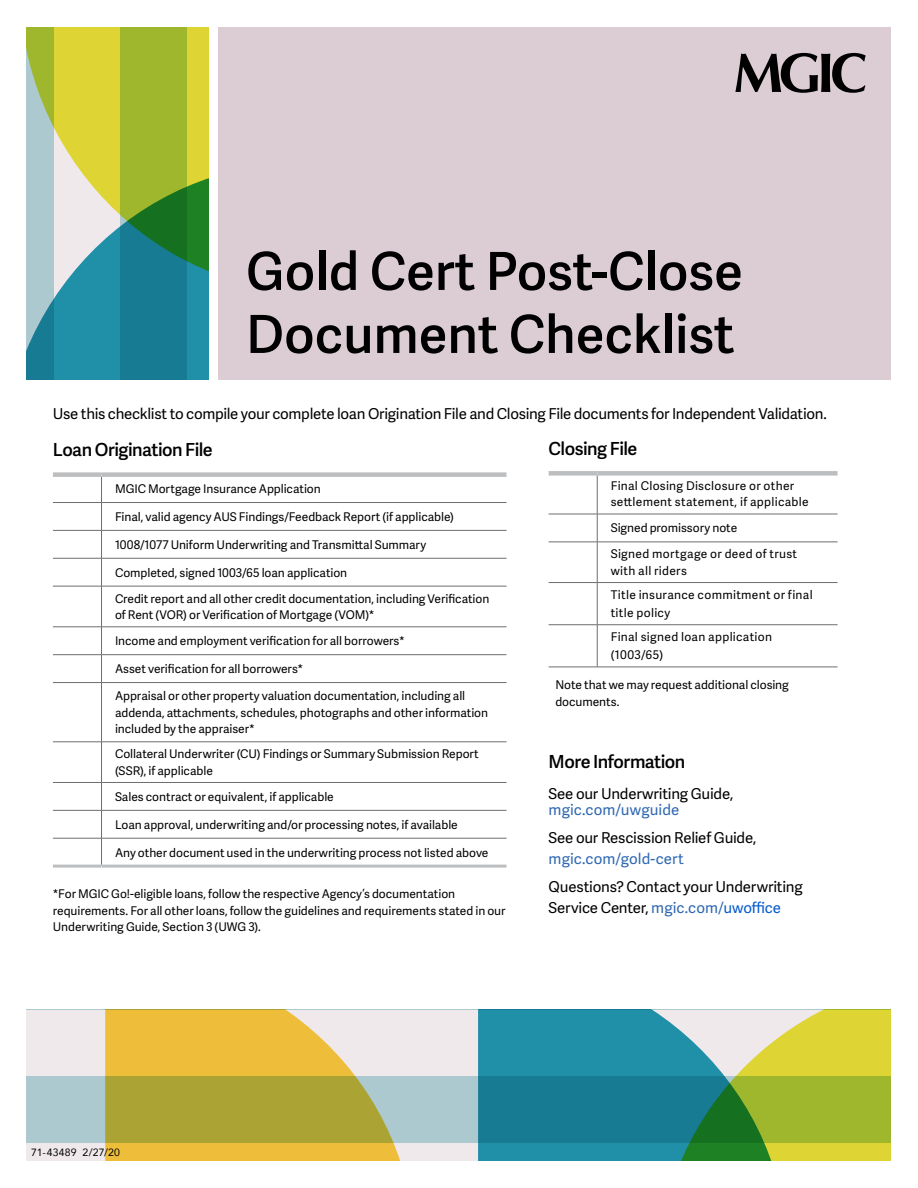
<style>
.page{position:relative;width:918px;height:1188px;background:#fff}
.page>*{position:absolute;margin:0;border:0;box-sizing:border-box;transform-origin:0 0}
.t1{font:52.5px/63px "Adelle Sans Sb";color:#000}
.t2{font:700 36.15px "Adelle Sans";letter-spacing:-.02em;color:#000}
.t3{font:18px "Adelle Sans Sb";letter-spacing:-.025em;color:#000}
.t4{font:15px/21px "Adelle Sans";letter-spacing:-.015em;color:#000}
.t5{font:15px "Adelle Sans";letter-spacing:.005em;color:#2e67b2}
.t6{font:12px/16.5px "Adelle Sans";letter-spacing:-.005em;color:#000}
.t7{font:12px/24.2px "Adelle Sans";letter-spacing:.025em;color:#000}
.t8{font:10.5px "Avenir";letter-spacing:.02em;color:#000}
.s1{color:#2e67b2}
.s2{color:#075bce}
</style>
<div class="page">
<hr style="left:53px;top:502px;width:49px;height:1px;background:#6d6e71">
<hr style="left:102px;top:502px;width:405px;height:1px;background:#6d6e71">
<hr style="left:53px;top:530px;width:49px;height:1px;background:#6d6e71">
<hr style="left:102px;top:530px;width:405px;height:1px;background:#6d6e71">
<hr style="left:53px;top:558px;width:49px;height:1px;background:#6d6e71">
<hr style="left:102px;top:558px;width:405px;height:1px;background:#6d6e71">
<div style="left:102px;top:472px;width:405px;height:5px;background:#bcbec0"></div>
<hr style="left:53px;top:865px;width:49px;height:3px;background:#bcbec0">
<hr style="left:102px;top:865px;width:405px;height:3px;background:#bcbec0">
<div style="left:53px;top:472px;width:49px;height:5px;background:#bcbec0"></div>
<svg style="left:101px;top:477px;width:1px;height:109px"></svg>
<hr style="left:102px;top:586px;width:405px;height:1px;background:#6d6e71">
<hr style="left:102px;top:627px;width:405px;height:1px;background:#6d6e71">
<hr style="left:102px;top:654px;width:405px;height:1px;background:#6d6e71">
<hr style="left:102px;top:682px;width:405px;height:1px;background:#6d6e71">
<hr style="left:102px;top:742px;width:405px;height:1px;background:#6d6e71">
<hr style="left:102px;top:782px;width:405px;height:1px;background:#6d6e71">
<hr style="left:102px;top:810px;width:405px;height:1px;background:#6d6e71">
<hr style="left:102px;top:838px;width:405px;height:1px;background:#6d6e71">
<hr style="left:53px;top:586px;width:49px;height:1px;background:#6d6e71">
<hr style="left:101px;top:586px;width:1px;height:41px;background:#6d6e71">
<hr style="left:53px;top:627px;width:49px;height:1px;background:#6d6e71">
<hr style="left:53px;top:654px;width:49px;height:1px;background:#6d6e71">
<svg style="left:101px;top:628px;width:1px;height:54px"></svg>
<hr style="left:53px;top:682px;width:49px;height:1px;background:#6d6e71">
<hr style="left:101px;top:683px;width:1px;height:59px;background:#6d6e71">
<hr style="left:101px;top:742px;width:1px;height:40px;background:#6d6e71">
<hr style="left:53px;top:742px;width:49px;height:1px;background:#6d6e71">
<hr style="left:53px;top:782px;width:49px;height:1px;background:#6d6e71">
<svg style="left:101px;top:783px;width:1px;height:82px"></svg>
<hr style="left:53px;top:810px;width:49px;height:1px;background:#6d6e71">
<hr style="left:53px;top:838px;width:49px;height:1px;background:#6d6e71">
<hr style="left:549px;top:667px;width:48px;height:1px;background:#6d6e71">
<hr style="left:597px;top:667px;width:241px;height:1px;background:#6d6e71">
<hr style="left:549px;top:514px;width:48px;height:1px;background:#6d6e71">
<hr style="left:597px;top:514px;width:241px;height:1px;background:#6d6e71">
<hr style="left:549px;top:542px;width:48px;height:1px;background:#6d6e71">
<hr style="left:597px;top:542px;width:241px;height:1px;background:#6d6e71">
<hr style="left:549px;top:582px;width:48px;height:1px;background:#6d6e71">
<hr style="left:597px;top:582px;width:241px;height:1px;background:#6d6e71">
<div style="left:597px;top:471px;width:241px;height:5px;background:#bcbec0"></div>
<div style="left:549px;top:471px;width:48px;height:5px;background:#bcbec0"></div>
<hr style="left:597px;top:476px;width:1px;height:38px;background:#6d6e71">
<svg style="left:597px;top:514px;width:1px;height:28px"></svg>
<hr style="left:597px;top:542px;width:1px;height:40px;background:#6d6e71">
<hr style="left:597px;top:583px;width:1px;height:42px;background:#6d6e71">
<hr style="left:597px;top:624px;width:241px;height:1px;background:#6d6e71">
<hr style="left:549px;top:624px;width:48px;height:1px;background:#6d6e71">
<hr style="left:597px;top:625px;width:1px;height:42px;background:#6d6e71">
<div style="left:219px;top:27px;width:672px;height:353px;background:#dbcdd3"></div>
<svg style="left:27px;top:27px;width:181px;height:136px"></svg>
<svg style="left:27px;top:163px;width:181px;height:217px"></svg>
<svg style="left:27px;top:1010px;width:451px;height:151px;fill:#eebe3b"></svg>
<svg style="left:27px;top:1076px;width:451px;height:67px;fill:#aba434"></svg>
<svg style="left:788px;top:1010px;width:103px;height:151px"></svg>
<svg style="left:478px;top:1010px;width:310px;height:151px"></svg>
<svg style="left:735px;top:53px;width:131px;height:40px"></svg>
<h1 class="t1" style="left:246px;top:238px;width:498px">Gold Cert Post-Close<br>Document Checklist</h1>
<p class="t4" style="left:53px;top:402px;width:775px">Use this checklist to compile your complete loan Origination File and Closing File documents for Independent Validation.</p>
<h3 class="t3" style="left:549px;top:436px;width:90px">Closing File</h3>
<p class="t7" style="left:611px;top:477px;width:200px;line-height:16.5px">Final Closing Disclosure or other settlement statement, if applicable</p>
<p class="t7" style="left:611px;top:515px;width:188px;line-height:26.1px">Signed promissory note<br>Signed mortgage or deed of trust</p>
<p class="t7" style="left:611px;top:558px;width:203px">with all riders<br>Title insurance commitment or final</p>
<p class="t7" style="left:611px;top:600px;width:163px">title policy<br>Final signed loan application</p>
<p class="t6" style="left:611px;top:646px;width:54px">(1003/65)</p>
<p class="t6" style="left:555px;top:677px;width:235px">Note that we may request additional closing documents.</p>
<h3 class="t3" style="left:53px;top:437px;width:161px">Loan Origination File</h3>
<p class="t6" style="left:115px;top:480px;width:207px">MGIC Mortgage Insurance Application</p>
<p class="t6" style="left:115px;top:508px;width:341px">Final, valid agency AUS Findings/Feedback Report (if applicable)</p>
<p class="t6" style="left:115px;top:536px;width:313px">1008/1077 Uniform Underwriting and Transmittal Summary</p>
<p class="t6" style="left:115px;top:559px;width:376px;line-height:26.1px">Completed, signed 1003/65 loan application<br>Credit report and all other credit documentation, including Verification</p>
<p class="t6" style="left:115px;top:602px;width:291px;line-height:26.1px">of Rent (VOR) or Verification of Mortgage (VOM)*<br>Income and employment verification for all borrowers*</p>
<p class="t6" style="left:115px;top:660px;width:190px">Asset verification for all borrowers*</p>
<p class="t6" style="left:115px;top:687px;width:375px">Appraisal or other property valuation documentation, including all addenda, attachments, schedules, photographs and other information included by the appraiser*</p>
<p class="t6" style="left:115px;top:746px;width:365px">Collateral Underwriter (CU) Findings or Summary Submission Report (SSR), if applicable</p>
<p class="t6" style="left:115px;top:788px;width:220px">Sales contract or equivalent, if applicable</p>
<p class="t6" style="left:115px;top:816px;width:344px">Loan approval, underwriting and/or processing notes, if available</p>
<p class="t6" style="left:115px;top:844px;width:375px">Any other document used in the underwriting process not listed above</p>
<p class="t6" style="left:53px;top:885px;width:454px">*For MGIC Go!-eligible loans, follow the respective Agency’s documentation requirements. For all other loans, follow the guidelines and requirements stated in our<br>Underwriting Guide, Section 3 (UWG 3).</p>
<h3 class="t3" style="left:549px;top:748px;width:138px">More Information</h3>
<p class="t4" style="left:549px;top:782px;width:186px">See our Underwriting Guide,</p>
<p class="t5" style="left:549px;top:799px;width:132px">mgic.com/uwguide</p>
<p class="t4" style="left:549px;top:826px;width:209px">See our Rescission Relief Guide,</p>
<p class="t5" style="left:549px;top:848px;width:137px">mgic.com/gold-cert</p>
<p class="t4" style="left:549px;top:875px;width:256px">Questions? Contact your Underwriting<br>Service Center, <span class="s1">mgic.com/</span><span class="s2">uwoffice</span></p>
<h2 class="t2" style="left:3px;top:803px;width:654px">ortgage Guaranty Insurance Corporation</h2>
<p class="t8" style="left:31px;top:1144px;width:90px">71-43489 2/27/20</p>
</div>
